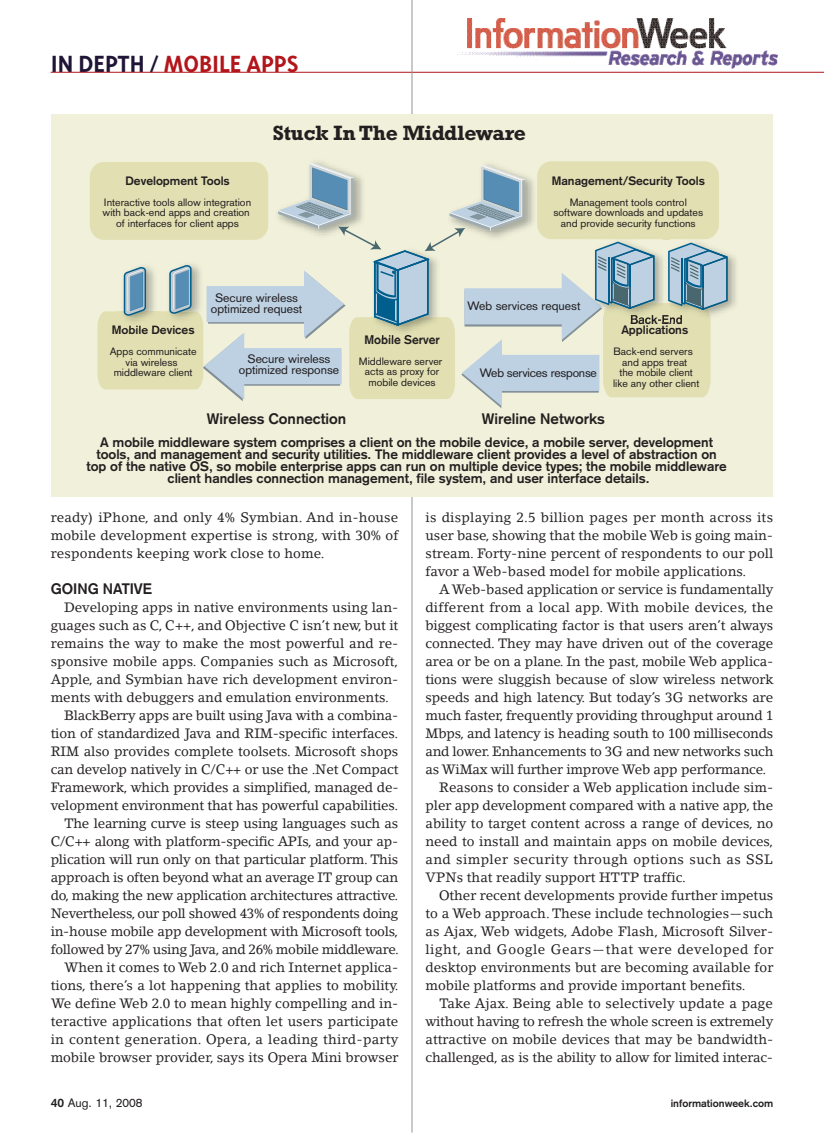
<style>
.page{position:relative;width:824px;height:1134px;background:#fff}
.page>*{position:absolute;margin:0;border:0;box-sizing:border-box;transform-origin:0 0}
.t1{font:700 27px "Triplex Sans";color:#b3151a}
.t2{font:700 21px "Rockwell";color:#231f20}
.t3{font:700 15px "Akzidenz Grotesk";color:#231f20}
.t4{font:13.5px/18px "Lino Letter";letter-spacing:-.005em;color:#231f20;text-align:justify}
.t5{font:700 13.5px/12px "Akzidenz Grotesk";color:#231f20;text-align:center}
.t6{font:13.5px "Lino Letter";letter-spacing:-.025em;color:#231f20}
.t7{font:13.5px "Lino Letter";letter-spacing:.02em;color:#231f20}
.t8{font:13.5px "Lino Letter";letter-spacing:.015em;color:#231f20}
.t9{font:13.5px "Lino Letter";letter-spacing:.03em;color:#231f20}
.t10{font:13.5px "Lino Letter";letter-spacing:.04em;color:#231f20}
.t11{font:12px/10.5px "Akzidenz Grotesk";color:#231f20;text-align:center}
.t12{font:700 12px/10.5px "Akzidenz Grotesk";color:#231f20;text-align:center}
.t13{font:10.5px/10.5px "Akzidenz Grotesk";color:#231f20;text-align:center}
.t14{font:700 10.5px "Akzidenz Grotesk";color:#231f20}
.s1{color:#1f1536}
.s2{font-weight:700}
</style>
<div class="page">
<hr style="left:51px;top:72px;width:773px;height:1px;background:#b3151a">
<hr style="left:411px;top:0;width:1px;height:1133px;background:#939598">
<div style="left:51px;top:114px;width:721px;height:383px;background:#f1f0da"></div>
<div style="left:90px;top:162px;width:178px;height:78px;background:#e2e0b3;border-radius:14px"></div>
<div style="left:537px;top:161px;width:182px;height:78px;background:#e2e0b3;border-radius:15px"></div>
<img style="left:727px;top:254px;width:9px;height:56px">
<svg style="left:97px;top:163px;width:630px;height:245px"></svg>
<img style="left:457px;top:19px;width:320px;height:50px">
<h1 class="t1" style="left:51px;top:47px;width:249px"><span class="s1">IN DEPTH /</span> MOBILE APPS</h1>
<p class="t12" style="left:125px;top:176px;width:106px">Development Tools</p>
<p class="t13" style="left:102px;top:198px;width:150px">Interactive tools allow integration with back-end apps and creation of interfaces for client apps</p>
<h2 class="t2" style="left:273px;top:125px;width:255px">Stuck In The Middleware</h2>
<p class="t12" style="left:551px;top:176px;width:154px">Management/Security Tools</p>
<p class="t13" style="left:553px;top:198px;width:151px">Management tools control software downloads and updates and provide security functions</p>
<p class="t12" style="left:112px;top:326px;width:84px">Mobile Devices</p>
<p class="t13" style="left:110px;top:347px;width:88px">Apps communicate via wireless middleware client</p>
<p class="t11" style="left:211px;top:294px;width:93px">Secure wireless optimized request</p>
<p class="t11" style="left:239px;top:355px;width:102px">Secure wireless optimized response</p>
<p class="t12" style="left:364px;top:335px;width:77px">Mobile Server</p>
<p class="t13" style="left:359px;top:357px;width:85px">Middleware server acts as proxy for mobile devices</p>
<p class="t11" style="left:467px;top:302px;width:114px">Web services request</p>
<p class="t11" style="left:480px;top:369px;width:119px">Web services response</p>
<p class="t12" style="left:621px;top:315px;width:68px">Back-End<br>Applications</p>
<p class="t13" style="left:613px;top:347px;width:88px">Back-end servers and apps treat<br>the mobile client like any other client</p>
<p class="t3" style="left:207px;top:413px;width:141px">Wireless Connection</p>
<p class="t3" style="left:481px;top:413px;width:125px">Wireline Networks</p>
<p class="t5" style="left:86px;top:437px;width:642px">A mobile middleware system comprises a client on the mobile device, a mobile server, development tools, and management and security utilities. The middleware client provides a level of abstraction on top of the native OS, so mobile enterprise apps can run on multiple device types; the mobile middleware client handles connection management, file system, and user interface details.</p>
<p class="t4" style="left:51px;top:509px;width:349px">ready) iPhone, and only 4% Symbian. And in-house mobile development expertise is strong, with 30% of respondents keeping work close to home.</p>
<p class="t3" style="left:51px;top:583px;width:103px">GOING NATIVE</p>
<p class="t4" style="left:64px;top:599px;width:336px">Developing apps in native environments using lan-</p>
<p class="t4" style="left:51px;top:617px;width:349px">guages such as C, C++, and Objective C isn’t new, but it</p>
<p class="t4" style="left:51px;top:635px;width:349px">remains the way to make the most powerful and re-</p>
<p class="t4" style="left:51px;top:653px;width:349px">sponsive mobile apps. Companies such as Microsoft,</p>
<p class="t4" style="left:51px;top:671px;width:349px">Apple, and Symbian have rich development environ-</p>
<p class="t4" style="left:51px;top:689px;width:339px">ments with debuggers and emulation environments.</p>
<p class="t4" style="left:64px;top:707px;width:336px">BlackBerry apps are built using Java with a combina-</p>
<p class="t4" style="left:51px;top:725px;width:349px">tion of standardized Java and RIM-specific interfaces.</p>
<p class="t4" style="left:51px;top:743px;width:349px">RIM also provides complete toolsets. Microsoft shops</p>
<p class="t4" style="left:51px;top:761px;width:349px">can develop natively in C/C++ or use the .Net Compact</p>
<p class="t4" style="left:51px;top:779px;width:349px">Framework, which provides a simplified, managed de-</p>
<p class="t4" style="left:51px;top:797px;width:349px">velopment environment that has powerful capabilities.</p>
<p class="t4" style="left:64px;top:815px;width:336px">The learning curve is steep using languages such as</p>
<p class="t4" style="left:51px;top:833px;width:349px">C/C++ along with platform-specific APIs, and your ap-</p>
<p class="t4" style="left:51px;top:851px;width:349px">plication will run only on that particular platform. This</p>
<p class="t4" style="left:51px;top:869px;width:349px">approach is often beyond what an average IT group can</p>
<p class="t4" style="left:51px;top:887px;width:349px">do, making the new application architectures attractive.</p>
<p class="t6" style="left:51px;top:908px;width:349px">Nevertheless, our poll showed 43% of respondents doing</p>
<p class="t4" style="left:51px;top:923px;width:349px">in-house mobile app development with Microsoft tools,</p>
<p class="t4" style="left:51px;top:941px;width:349px">followed by 27% using Java, and 26% mobile middleware.</p>
<p class="t4" style="left:64px;top:959px;width:335px">When it comes to Web 2.0 and rich Internet applica-</p>
<p class="t4" style="left:51px;top:977px;width:349px">tions, there’s a lot happening that applies to mobility.</p>
<p class="t4" style="left:51px;top:995px;width:349px">We define Web 2.0 to mean highly compelling and in-</p>
<p class="t4" style="left:51px;top:1013px;width:349px">teractive applications that often let users participate</p>
<p class="t7" style="left:51px;top:1034px;width:349px">in content generation. Opera, a leading third-party</p>
<p class="t4" style="left:51px;top:1049px;width:349px">mobile browser provider, says its Opera Mini browser</p>
<p class="t4" style="left:425px;top:509px;width:349px">is displaying 2.5 billion pages per month across its user base, showing that the mobile Web is going main&shy;stream. Forty-nine percent of respondents to our poll favor a Web-based model for mobile applications.</p>
<p class="t4" style="left:439px;top:581px;width:336px">A Web-based application or service is fundamentally</p>
<p class="t8" style="left:425px;top:602px;width:349px">different from a local app. With mobile devices, the</p>
<p class="t4" style="left:425px;top:617px;width:349px">biggest complicating factor is that users aren’t always</p>
<p class="t4" style="left:425px;top:635px;width:349px">connected. They may have driven out of the coverage</p>
<p class="t4" style="left:425px;top:653px;width:349px">area or be on a plane. In the past, mobile Web applica-</p>
<p class="t4" style="left:425px;top:671px;width:349px">tions were sluggish because of slow wireless network</p>
<p class="t4" style="left:425px;top:689px;width:349px">speeds and high latency. But today’s 3G networks are</p>
<p class="t4" style="left:425px;top:707px;width:349px">much faster, frequently providing throughput around 1</p>
<p class="t4" style="left:425px;top:725px;width:349px">Mbps, and latency is heading south to 100 milliseconds</p>
<p class="t4" style="left:425px;top:743px;width:349px">and lower. Enhancements to 3G and new networks such</p>
<p class="t4" style="left:425px;top:761px;width:342px">as WiMax will further improve Web app performance.</p>
<p class="t4" style="left:439px;top:779px;width:336px">Reasons to consider a Web application include sim-</p>
<p class="t4" style="left:425px;top:797px;width:349px">pler app development compared with a native app, the</p>
<p class="t4" style="left:425px;top:815px;width:349px">ability to target content across a range of devices, no</p>
<p class="t4" style="left:425px;top:833px;width:349px">need to install and maintain apps on mobile devices,</p>
<p class="t9" style="left:425px;top:854px;width:349px">and simpler security through options such as SSL</p>
<p class="t4" style="left:425px;top:869px;width:262px">VPNs that readily support HTTP traffic.</p>
<p class="t4" style="left:439px;top:887px;width:336px">Other recent developments provide further impetus</p>
<p class="t4" style="left:425px;top:905px;width:349px">to a Web approach. These include technologies—such</p>
<p class="t4" style="left:425px;top:923px;width:349px">as Ajax, Web widgets, Adobe Flash, Microsoft Silver-</p>
<p class="t10" style="left:425px;top:944px;width:349px">light, and Google Gears—that were developed for</p>
<p class="t4" style="left:425px;top:959px;width:349px">desktop environments but are becoming available for</p>
<p class="t4" style="left:425px;top:977px;width:321px">mobile platforms and provide important benefits.</p>
<p class="t4" style="left:439px;top:995px;width:335px">Take Ajax. Being able to selectively update a page</p>
<p class="t4" style="left:425px;top:1013px;width:349px">without having to refresh the whole screen is extremely</p>
<p class="t4" style="left:425px;top:1031px;width:349px">attractive on mobile devices that may be bandwidth-</p>
<p class="t4" style="left:425px;top:1049px;width:349px">challenged, as is the ability to allow for limited interac-</p>
<p class="t11" style="left:51px;top:1098px;width:93px"><span class="s2">40</span> Aug. 11, 2008</p>
<p class="t14" style="left:670px;top:1099px;width:104px">informationweek.com</p>
</div>
